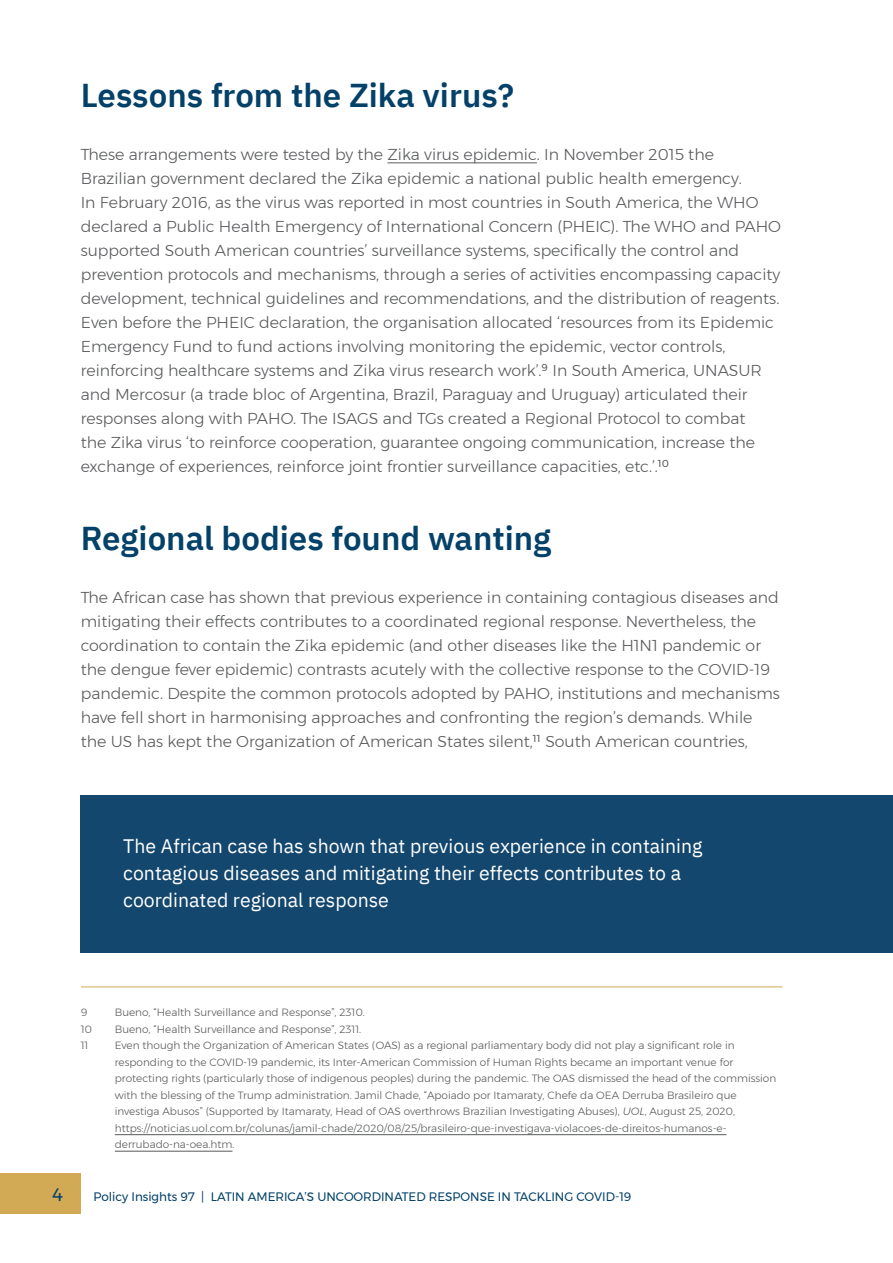
<style>
.page{position:relative;width:893px;height:1263px;background:#fff}
.page>*{position:absolute;margin:0;border:0;box-sizing:border-box;transform-origin:0 0}
.t1{font:600 33px "IBM Plex Sans";color:#034169}
.t2{font:19.5px/27px "IBM Plex Sans";color:#fff}
.t3{font:18px "Montserrat";color:#034169}
.t4{font:300 15.75px/24px "Montserrat";color:#58595b}
.t5{font:12.3px "Montserrat";color:#034169}
.t6{font:300 10.5px/16.5px "Montserrat";color:#58595b}
.s1{font-style:italic}
</style>
<div class="page">
<div style="left:0;top:1172px;width:81px;height:41px;background:#d2aa56"></div>
<hr style="left:387px;top:163px;width:150px;height:1px;background:#58595b">
<hr style="left:81px;top:986px;width:701px;height:1px;background:#d2aa56">
<hr style="left:115px;top:1134px;width:611px;height:1px;background:#58595b">
<hr style="left:115px;top:1151px;width:117px;height:1px;background:#58595b">
<div style="left:81px;top:795px;width:812px;height:157px;background:#14476e"></div>
<h1 class="t1" style="left:81px;top:69px;width:435px">Lessons from the Zika virus?</h1>
<p class="t4" style="left:81px;top:142px;width:702px">These arrangements were tested by the Zika virus epidemic. In November 2015 the Brazilian government declared the Zika epidemic a national public health emergency.<br>In February 2016, as the virus was reported in most countries in South America, the WHO declared a Public Health Emergency of International Concern (PHEIC). The WHO and PAHO supported South American countries’ surveillance systems, specifically the control and prevention protocols and mechanisms, through a series of activities encompassing capacity development, technical guidelines and recommendations, and the distribution of reagents.<br>Even before the PHEIC declaration, the organisation allocated ‘resources from its Epidemic Emergency Fund to fund actions involving monitoring the epidemic, vector controls, reinforcing healthcare systems and Zika virus research work’.<sup>9</sup> In South America, UNASUR and Mercosur (a trade bloc of Argentina, Brazil, Paraguay and Uruguay) articulated their responses along with PAHO. The ISAGS and TGs created a Regional Protocol to combat<br>the Zika virus ‘to reinforce cooperation, guarantee ongoing communication, increase the exchange of experiences, reinforce joint frontier surveillance capacities, etc.’.<sup>10</sup></p>
<h1 class="t1" style="left:81px;top:512px;width:472px">Regional bodies found wanting</h1>
<p class="t4" style="left:81px;top:585px;width:701px">The African case has shown that previous experience in containing contagious diseases and mitigating their effects contributes to a coordinated regional response. Nevertheless, the coordination to contain the Zika epidemic (and other diseases like the H1N1 pandemic or the dengue fever epidemic) contrasts acutely with the collective response to the COVID-19 pandemic. Despite the common protocols adopted by PAHO, institutions and mechanisms have fell short in harmonising approaches and confronting the region’s demands. While the US has kept the Organization of American States silent,<sup>11</sup> South American countries,</p>
<p class="t2" style="left:123px;top:831px;width:581px">The African case has shown that previous experience in containing contagious diseases and mitigating their effects contributes to a coordinated regional response</p>
<p class="t6" style="left:81px;top:1004px;width:8px">9</p>
<p class="t6" style="left:115px;top:1004px;width:252px">Bueno, “Health Surveillance and Response”, 2310.</p>
<p class="t6" style="left:81px;top:1020px;width:13px">10</p>
<p class="t6" style="left:115px;top:1020px;width:248px">Bueno, “Health Surveillance and Response”, 2311.</p>
<p class="t6" style="left:81px;top:1037px;width:9px">11</p>
<p class="t6" style="left:115px;top:1037px;width:663px">Even though the Organization of American States (OAS) as a regional parliamentary body did not play a significant role in responding to the COVID-19 pandemic, its Inter-American Commission of Human Rights became an important venue for protecting rights (particularly those of indigenous peoples) during the pandemic. The OAS dismissed the head of the commission with the blessing of the Trump administration. Jamil Chade, “Apoiado por Itamaraty, Chefe da OEA Derruba Brasileiro que investiga Abusos” (Supported by Itamaraty, Head of OAS overthrows Brazilian Investigating Abuses), <span class="s1">UOL</span>, August 25, 2020, https://noticias.uol.com.br/colunas/jamil-chade/2020/08/25/brasileiro-que-investigava-violacoes-de-direitos-humanos-e&shy;derrubado-na-oea.htm.</p>
<p class="t3" style="left:52px;top:1181px;width:12px">4</p>
<p class="t5" style="left:94px;top:1187px;width:539px">Policy Insights 97 | LATIN AMERICA’S UNCOORDINATED RESPONSE IN TACKLING COVID-19</p>
</div>
